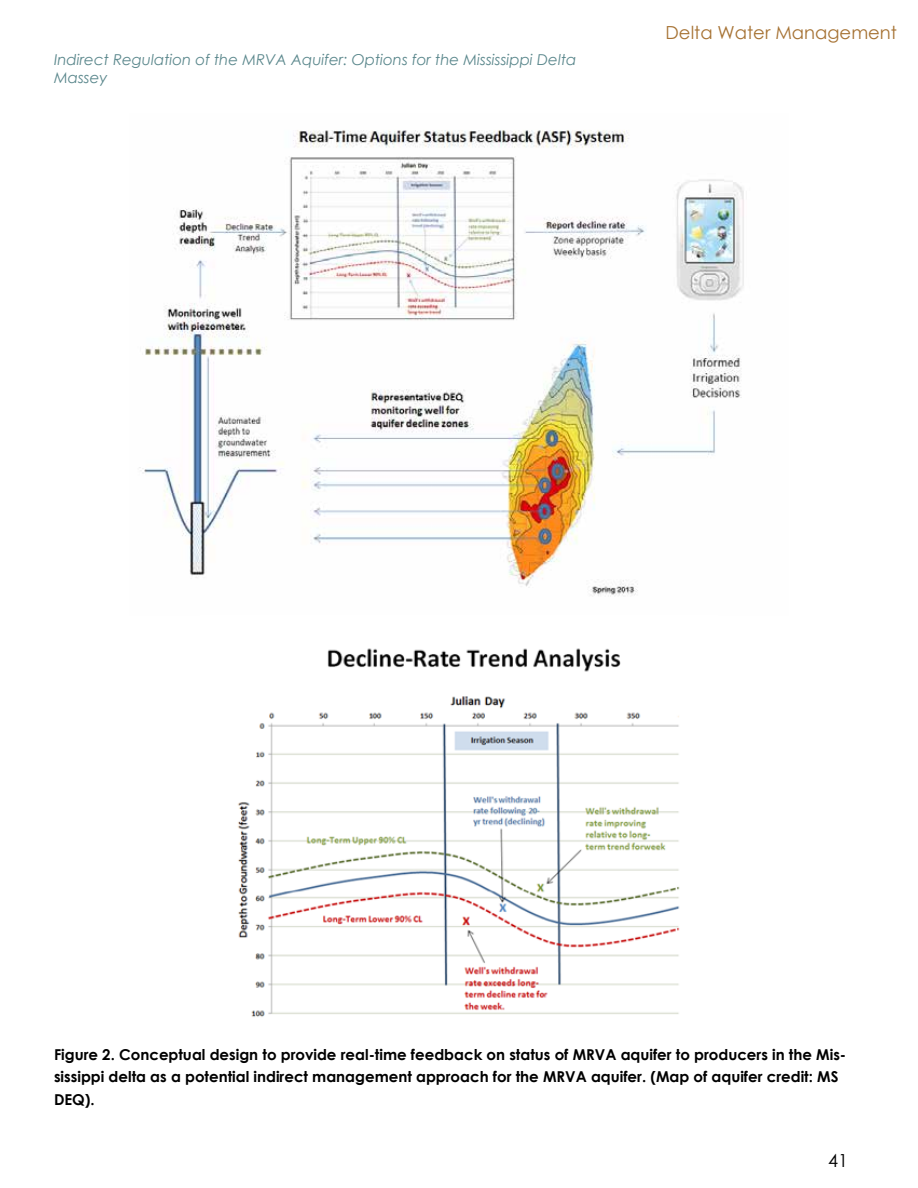
<style>
.page{position:relative;width:918px;height:1188px;background:#fff}
.page>*{position:absolute;margin:0;border:0;box-sizing:border-box;transform-origin:0 0}
.t1{font:18px "Century Gothic";color:#a67233}
.t2{font:18px "Century Gothic";color:#000}
.t3{font:700 15px/22.5px "Century Gothic";color:#000}
.t4{font:italic 15px/18px "Century Gothic";color:#5a878c}
</style>
<div class="page">
<img style="left:139px;top:130px;width:605px;height:467px">
<img style="left:237px;top:648px;width:443px;height:369px">
<p class="t4" style="left:54px;top:51px;width:524px">Indirect Regulation of the MRVA Aquifer: Options for the Mississippi Delta<br>Massey</p>
<p class="t1" style="left:666px;top:20px;width:233px">Delta Water Management</p>
<p class="t3" style="left:54px;top:1042px;width:794px">Figure 2. Conceptual design to provide real-time feedback on status of MRVA aquifer to producers in the Mis&shy;sissippi delta as a potential indirect management approach for the MRVA aquifer. (Map of aquifer credit: MS<br>DEQ).</p>
<p class="t2" style="left:828px;top:1148px;width:21px">41</p>
</div>
